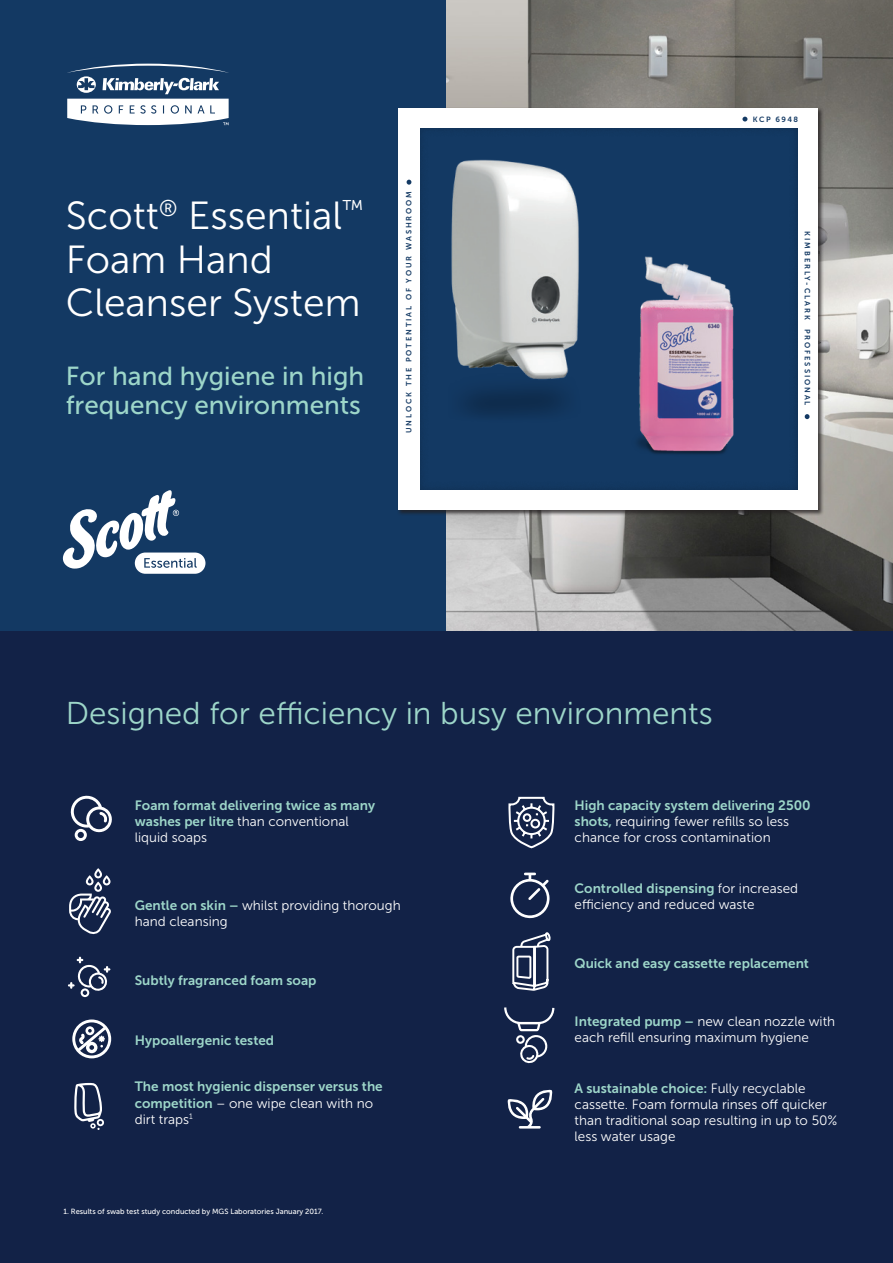
<style>
.page{position:relative;width:893px;height:1263px;background:#133963}
.page>*{position:absolute;margin:0;border:0;box-sizing:border-box;transform-origin:0 0}
.t1{font:39.15px/43.7px "Museo Sans 300";color:#fff}
.t2{font:31.5px "Museo Sans 300";color:#9dd6c9}
.t3{font:26.1px/29.2px "Museo Sans 500";color:#9dd6c9}
.t4{font:13.5px/16.2px "Museo Sans 300";color:#fff}
.t5{font:13.5px/16.2px "Museo Sans 700";color:#9dd6c9}
.t6{font:7.5px "Museo Sans 700";letter-spacing:.25em;color:#133963}
.t7{font:7.5px "Museo Sans 500";color:#fff}
.s1{font-family:"Museo Sans 300";color:#fff}
.s2{font-family:"Museo Sans 700";color:#9dd6c9}
</style>
<div class="page">
<img style="left:446px;top:0;width:447px;height:631px">
<div style="left:397px;top:107px;width:427px;height:409px;background:#231f20;opacity:.77"></div>
<div style="left:398px;top:108px;width:420px;height:402px;background:#fff"></div>
<svg style="left:742px;top:117px;width:5px;height:4px"></svg>
<svg style="left:805px;top:414px;width:4px;height:5px"></svg>
<svg style="left:407px;top:180px;width:4px;height:5px"></svg>
<div style="left:419px;top:127px;width:379px;height:364px;background:#133963"></div>
<svg style="left:67px;top:64px;width:162px;height:61px"></svg>
<div style="left:0;top:631px;width:893px;height:632px;background:#122247"></div>
<svg style="left:508px;top:796px;width:47px;height:53px"></svg>
<svg style="left:69px;top:868px;width:42px;height:67px"></svg>
<svg style="left:70px;top:795px;width:42px;height:46px"></svg>
<svg style="left:74px;top:1083px;width:30px;height:47px"></svg>
<svg style="left:68px;top:957px;width:42px;height:40px"></svg>
<svg style="left:507px;top:1089px;width:46px;height:39px"></svg>
<svg style="left:510px;top:873px;width:40px;height:46px"></svg>
<svg style="left:504px;top:1007px;width:51px;height:57px"></svg>
<svg style="left:512px;top:932px;width:39px;height:59px"></svg>
<svg style="left:72px;top:1019px;width:39px;height:39px"></svg>
<img style="left:411px;top:128px;width:168px;height:330px">
<img style="left:637px;top:256px;width:97px;height:199px">
<svg style="left:63px;top:490px;width:142px;height:84px"></svg>
<p class="t1" style="left:66px;top:194px;width:299px">Scott<sup>®</sup> Essential<sup>™</sup></p>
<p class="t1" style="left:66px;top:238px;width:296px">Foam Hand<br>Cleanser System</p>
<p class="t3" style="left:66px;top:361px;width:300px">For hand hygiene in high frequency environments</p>
<p class="t6" style="left:405px;top:433px;width:244px;rotate:-90deg">UNLOCK THE POTENTIAL OF YOUR WASHROOM</p>
<p class="t6" style="left:753px;top:115px;width:47px">KCP 6948</p>
<p class="t6" style="left:811px;top:231px;width:176px;rotate:90deg">KIMBERLY-CLARK PROFESSIONAL</p>
<p class="t2" style="left:66px;top:696px;width:648px">Designed for efficiency in busy environments</p>
<p class="t5" style="left:135px;top:797px;width:242px">Foam format delivering twice as many washes per litre <span class="s1">than conventional liquid soaps</span></p>
<p class="t4" style="left:135px;top:897px;width:267px"><span class="s2">Gentle on skin –</span> whilst providing thorough hand cleansing</p>
<p class="t5" style="left:135px;top:972px;width:183px">Subtly fragranced foam soap</p>
<p class="t5" style="left:135px;top:1032px;width:141px">Hypoallergenic tested</p>
<p class="t5" style="left:135px;top:1078px;width:249px">The most hygienic dispenser versus the competition <span class="s1">– one wipe clean with no dirt traps</span><sup>1</sup></p>
<p class="t7" style="left:63px;top:1207px;width:261px">1. Results of swab test study conducted by MGS Laboratories January 2017.</p>
<p class="t4" style="left:575px;top:797px;width:238px"><span class="s2">High capacity system delivering 2500 shots,</span> requiring fewer refills so less chance for cross contamination</p>
<p class="t4" style="left:575px;top:880px;width:225px"><span class="s2">Controlled dispensing</span> for increased efficiency and reduced waste</p>
<p class="t5" style="left:575px;top:955px;width:236px">Quick and easy cassette replacement</p>
<p class="t4" style="left:575px;top:1013px;width:262px"><span class="s2">Integrated pump –</span> new clean nozzle with each refill ensuring maximum hygiene</p>
<p class="t4" style="left:575px;top:1080px;width:264px"><span class="s2">A sustainable choice:</span> Fully recyclable cassette. Foam formula rinses off quicker than traditional soap resulting in up to 50% less water usage</p>
</div>
